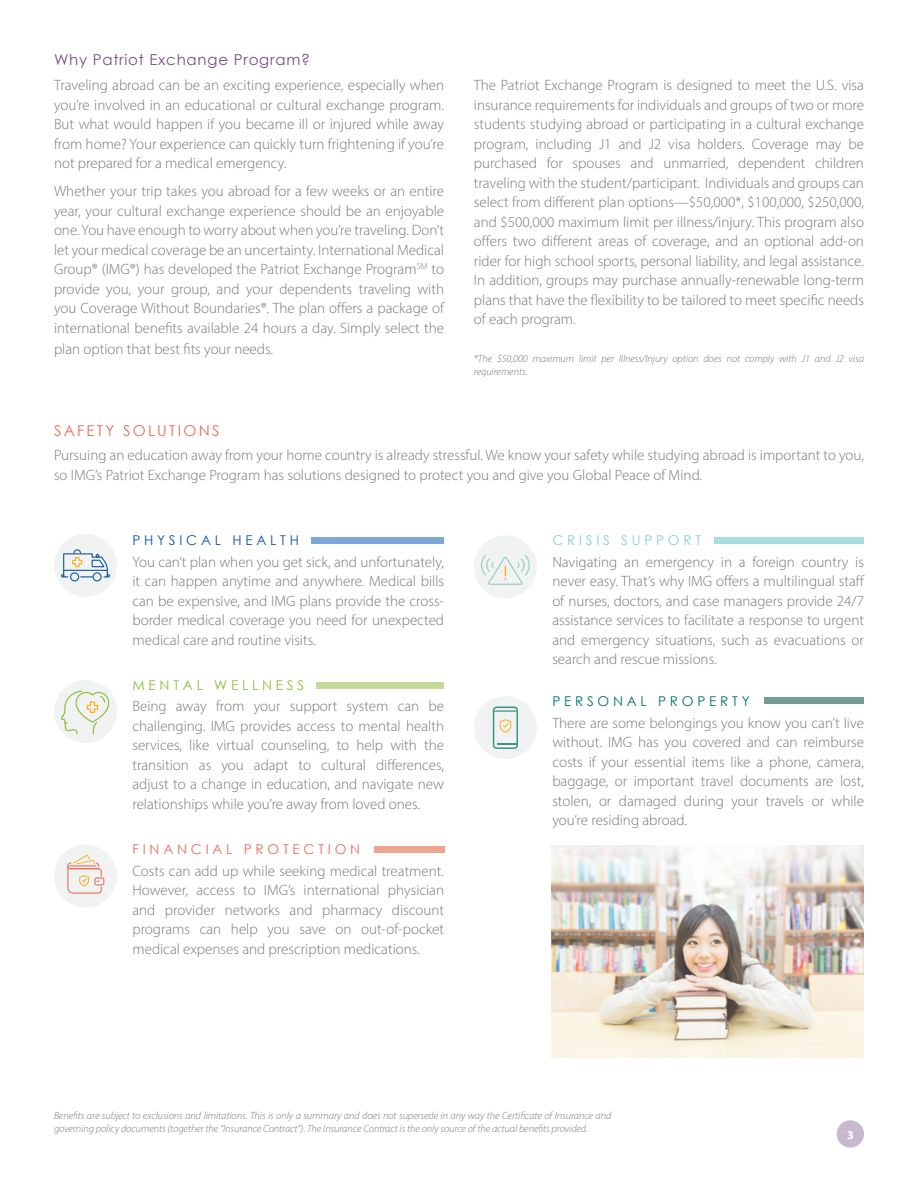
<style>
.page{position:relative;width:918px;height:1188px;background:#fff}
.page>*{position:absolute;margin:0;border:0;box-sizing:border-box;transform-origin:0 0}
.t1{font:300 15px/19.5px "Myriad Pro";color:#77787b;text-align:justify}
.t2{font:15px "Century Gothic";letter-spacing:.05em;color:#794e84}
.t3{font:15px "Century Gothic";letter-spacing:.15em;color:#e76f5c}
.t4{font:13.5px "Century Gothic";letter-spacing:.28em;color:#e76f5c}
.t5{font:13.5px "Century Gothic";letter-spacing:.28em;color:#037366}
.t6{font:13.5px "Century Gothic";letter-spacing:.28em;color:#1057a2}
.t7{font:13.5px "Century Gothic";letter-spacing:.28em;color:#8ebf40}
.t8{font:13.5px "Century Gothic";letter-spacing:.28em;color:#85d0d1}
.t9{font:700 12px "Myriad Pro";color:#fff}
.t10{font:italic 300 10.5px/12.6px "Myriad Pro";letter-spacing:-.005em;color:#77787b}
</style>
<div class="page">
<div style="left:837px;top:1120px;width:27px;height:28px;background:#c8b9ce;border-radius:50%"></div>
<img style="left:552px;top:846px;width:312px;height:211px">
<div style="left:311px;top:537px;width:133px;height:6px;background:#7da7d8"></div>
<div style="left:317px;top:682px;width:127px;height:7px;background:#c4da9a"></div>
<div style="left:54px;top:534px;width:63px;height:63px;background:#f1f3f2;border-radius:50%"></div>
<div style="left:70px;top:572px;width:9px;height:9px;border:1px solid #1057a2;border-radius:50%"></div>
<div style="left:93px;top:572px;width:9px;height:9px;border:1px solid #1057a2;border-radius:50%"></div>
<svg style="left:61px;top:549px;width:50px;height:29px"></svg>
<div style="left:54px;top:680px;width:63px;height:63px;background:#f1f3f2;border-radius:50%"></div>
<svg style="left:61px;top:690px;width:49px;height:44px"></svg>
<div style="left:374px;top:846px;width:70px;height:7px;background:#efa490"></div>
<div style="left:714px;top:537px;width:150px;height:6px;background:#add"></div>
<div style="left:54px;top:845px;width:63px;height:63px;background:#f1f3f2;border-radius:50%"></div>
<svg style="left:67px;top:855px;width:37px;height:39px"></svg>
<div style="left:474px;top:535px;width:63px;height:63px;background:#f1f3f2;border-radius:50%"></div>
<svg style="left:481px;top:554px;width:49px;height:31px"></svg>
<div style="left:474px;top:696px;width:63px;height:63px;background:#f1f3f2;border-radius:50%"></div>
<svg style="left:493px;top:707px;width:25px;height:42px"></svg>
<hr style="left:494px;top:710px;width:22px;height:2px;background:#037366">
<div style="left:765px;top:697px;width:99px;height:7px;background:#749b94"></div>
<p class="t2" style="left:54px;top:49px;width:258px">Why Patriot Exchange Program?</p>
<p class="t1" style="left:54px;top:75px;width:392px">Traveling abroad can be an exciting experience, especially when you’re involved in an educational or cultural exchange program.<br>But what would happen if you became ill or injured while away from home? Your experience can quickly turn frightening if you’re not prepared for a medical emergency.</p>
<p class="t1" style="left:54px;top:181px;width:392px">Whether your trip takes you abroad for a few weeks or an entire year, your cultural exchange experience should be an enjoyable one. You have enough to worry about when you’re traveling. Don’t let your medical coverage be an uncertainty. International Medical Group® (IMG®) has developed the Patriot Exchange Program<sup>SM</sup> to provide you, your group, and your dependents traveling with you Coverage Without Boundaries®. The plan offers a package of international benefits available 24 hours a day. Simply select the</p>
<p class="t1" style="left:54px;top:339px;width:221px">plan option that best fits your needs.</p>
<p class="t1" style="left:474px;top:75px;width:392px">The Patriot Exchange Program is designed to meet the U.S. visa insurance requirements for individuals and groups of two or more students studying abroad or participating in a cultural exchange program, including J1 and J2 visa holders. Coverage may be purchased for spouses and unmarried, dependent children traveling with the student/participant. Individuals and groups can select from different plan options—$50,000*, $100,000, $250,000, and $500,000 maximum limit per illness/injury. This program also offers two different areas of coverage, and an optional add-on rider for high school sports, personal liability, and legal assistance.<br>In addition, groups may purchase annually-renewable long-term plans that have the flexibility to be tailored to meet specific needs of each program.</p>
<p class="t10" style="left:474px;top:352px;width:392px">*The $50,000 maximum limit per Illness/Injury option does not comply with J1 and J2 visa requirements.</p>
<p class="t3" style="left:54px;top:421px;width:167px">SAFETY SOLUTIONS</p>
<p class="t1" style="left:54px;top:445px;width:812px">Pursuing an education away from your home country is already stressful. We know your safety while studying abroad is important to you, so IMG’s Patriot Exchange Program has solutions designed to protect you and give you Global Peace of Mind.</p>
<p class="t6" style="left:132px;top:531px;width:168px">PHYSICAL HEALTH</p>
<p class="t1" style="left:132px;top:552px;width:313px">You can’t plan when you get sick, and unfortunately, it can happen anytime and anywhere. Medical bills can be expensive, and IMG plans provide the cross&shy;border medical coverage you need for unexpected medical care and routine visits.</p>
<p class="t7" style="left:132px;top:675px;width:173px">MENTAL WELLNESS</p>
<p class="t1" style="left:132px;top:696px;width:313px">Being away from your support system can be challenging. IMG provides access to mental health services, like virtual counseling, to help with the transition as you adapt to cultural differences, adjust to a change in education, and navigate new relationships while you’re away from loved ones.</p>
<p class="t4" style="left:132px;top:840px;width:229px">FINANCIAL PROTECTION</p>
<p class="t1" style="left:132px;top:861px;width:313px">Costs can add up while seeking medical treatment.<br>However, access to IMG’s international physician and provider networks and pharmacy discount programs can help you save on out-of-pocket medical expenses and prescription medications.</p>
<p class="t8" style="left:552px;top:531px;width:150px">CRISIS SUPPORT</p>
<p class="t1" style="left:552px;top:552px;width:314px">Navigating an emergency in a foreign country is never easy. That’s why IMG offers a multilingual staff of nurses, doctors, and case managers provide 24/7 assistance services to facilitate a response to urgent and emergency situations, such as evacuations or search and rescue missions.</p>
<p class="t5" style="left:552px;top:692px;width:199px">PERSONAL PROPERTY</p>
<p class="t1" style="left:552px;top:713px;width:313px">There are some belongings you know you can’t live without. IMG has you covered and can reimburse costs if your essential items like a phone, camera, baggage, or important travel documents are lost, stolen, or damaged during your travels or while you’re residing abroad.</p>
<p class="t10" style="left:54px;top:1109px;width:559px">Benefits are subject to exclusions and limitations. This is only a summary and does not supersede in any way the Certificate of Insurance and governing policy documents (together the “Insurance Contract”). The Insurance Contract is the only source of the actual benefits provided.</p>
<p class="t9" style="left:847px;top:1127px;width:8px">3</p>
</div>
